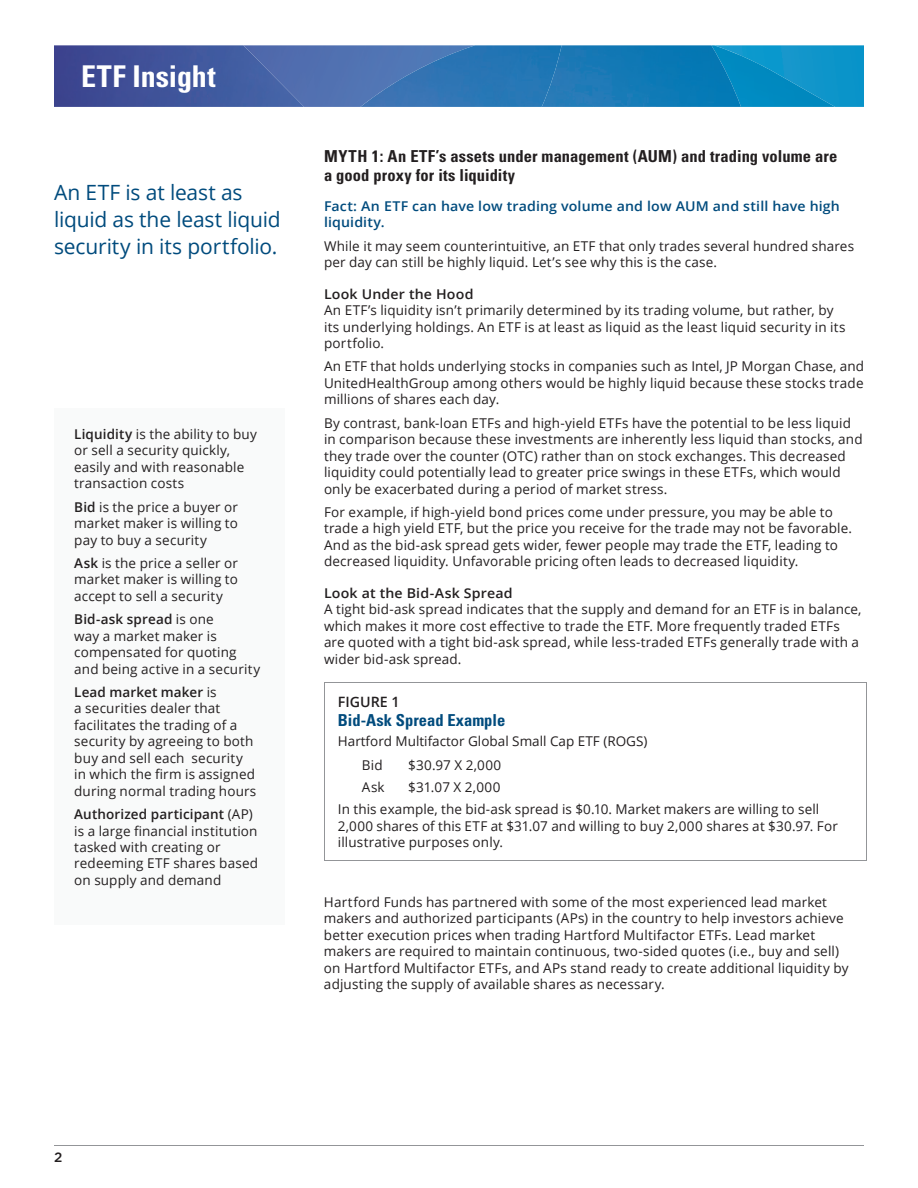
<style>
.page{position:relative;width:918px;height:1188px;background:#fff}
.page>*{position:absolute;margin:0;border:0;box-sizing:border-box;transform-origin:0 0}
.t1{font:700 condensed 30px "Univers";color:#fff}
.t2{font:21px/27px "Open Sans";letter-spacing:-.01em;color:#004b7d}
.t3{font:700 condensed 16.5px/19.5px "Univers";letter-spacing:.005em;color:#231f20}
.t4{font:700 condensed 16.5px "Univers";color:#004b7d}
.t5{font:600 14.25px "Open Sans";color:#231f20}
.t6{font:13.5px/16.5px "Open Sans";letter-spacing:.01em;color:#231f20}
.t7{font:600 13.5px/16.5px "Open Sans";letter-spacing:.01em;color:#004b7d;scale:1.05 1}
.t8{font:600 13.5px "Open Sans";letter-spacing:.015em;color:#231f20;scale:1.05 1}
.t9{font:500 13.5px "Gotham";color:#231f20}
.s1{font-weight:600}
</style>
<div class="page">
<div style="left:835px;top:45px;width:29px;height:62px;background:#0a94c9"></div>
<div style="left:304px;top:45px;width:56px;height:62px;background:#5171b1"></div>
<img style="left:54px;top:45px;width:250px;height:62px">
<img style="left:741px;top:45px;width:94px;height:62px">
<img style="left:562px;top:45px;width:179px;height:62px">
<img style="left:360px;top:45px;width:202px;height:62px">
<hr style="left:54px;top:1145px;width:810px;height:1px;background:#939598">
<hr style="left:324px;top:682px;width:78px;height:1px;background:#939598">
<hr style="left:324px;top:683px;width:1px;height:30px;background:#939598">
<hr style="left:402px;top:682px;width:163px;height:1px;background:#939598">
<hr style="left:565px;top:682px;width:302px;height:1px;background:#939598">
<hr style="left:866px;top:683px;width:1px;height:30px;background:#939598">
<svg style="left:324px;top:713px;width:1px;height:85px"></svg>
<svg style="left:866px;top:713px;width:1px;height:85px"></svg>
<hr style="left:324px;top:798px;width:1px;height:63px;background:#939598">
<hr style="left:866px;top:798px;width:1px;height:63px;background:#939598">
<hr style="left:324px;top:861px;width:78px;height:1px;background:#939598">
<hr style="left:402px;top:861px;width:163px;height:1px;background:#939598">
<hr style="left:565px;top:861px;width:302px;height:1px;background:#939598">
<div style="left:54px;top:408px;width:230px;height:516px;background:#f9fafa"></div>
<h1 class="t1" style="left:81px;top:58px;width:136px">ETF Insight</h1>
<h2 class="t2" style="left:54px;top:178px;width:228px">An ETF is at least as liquid as the least liquid security in its portfolio.</h2>
<p class="t6" style="left:74px;top:425px;width:184px"><span class="s1">Liquidity</span> is the ability to buy or sell a security quickly, easily and with reasonable transaction costs</p>
<p class="t6" style="left:74px;top:498px;width:165px;text-align:justify"><span class="s1">Bid</span> is the price a buyer or market maker is willing to pay to buy a security</p>
<p class="t6" style="left:74px;top:554px;width:165px;text-align:justify"><span class="s1">Ask</span> is the price a seller or market maker is willing to accept to sell a security</p>
<p class="t6" style="left:74px;top:611px;width:187px"><span class="s1">Bid-ask spread</span> is one<br>way a market maker is compensated for quoting and being active in a security</p>
<p class="t6" style="left:74px;top:683px;width:184px"><span class="s1">Lead market maker</span> is<br>a securities dealer that facilitates the trading of a security by agreeing to both buy and sell each security in which the firm is assigned during normal trading hours</p>
<p class="t6" style="left:74px;top:806px;width:185px"><span class="s1">Authorized participant</span> (AP) is a large financial institution tasked with creating or redeeming ETF shares based on supply and demand</p>
<p class="t3" style="left:324px;top:146px;width:515px">MYTH 1: An ETF’s assets under management (AUM) and trading volume are a good proxy for its liquidity</p>
<p class="t7" style="left:324px;top:198px;width:493px">Fact: An ETF can have low trading volume and low AUM and still have high liquidity.</p>
<p class="t6" style="left:324px;top:237px;width:532px">While it may seem counterintuitive, an ETF that only trades several hundred shares per day can still be highly liquid. Let’s see why this is the case.</p>
<p class="t8" style="left:324px;top:285px;width:144px">Look Under the Hood</p>
<p class="t6" style="left:324px;top:302px;width:523px">An ETF’s liquidity isn’t primarily determined by its trading volume, but rather, by its underlying holdings. An ETF is at least as liquid as the least liquid security in its portfolio.</p>
<p class="t6" style="left:324px;top:358px;width:542px;text-align:justify">An ETF that holds underlying stocks in companies such as Intel, JP Morgan Chase, and UnitedHealthGroup among others would be highly liquid because these stocks trade millions of shares each day.</p>
<p class="t6" style="left:324px;top:414px;width:540px">By contrast, bank-loan ETFs and high-yield ETFs have the potential to be less liquid in comparison because these investments are inherently less liquid than stocks, and they trade over the counter (OTC) rather than on stock exchanges. This decreased liquidity could potentially lead to greater price swings in these ETFs, which would only be exacerbated during a period of market stress.</p>
<p class="t6" style="left:324px;top:503px;width:530px">For example, if high-yield bond prices come under pressure, you may be able to trade a high yield ETF, but the price you receive for the trade may not be favorable.<br>And as the bid-ask spread gets wider, fewer people may trade the ETF, leading to decreased liquidity. Unfavorable pricing often leads to decreased liquidity.</p>
<p class="t8" style="left:324px;top:584px;width:181px">Look at the Bid-Ask Spread</p>
<p class="t6" style="left:324px;top:601px;width:539px">A tight bid-ask spread indicates that the supply and demand for an ETF is in balance, which makes it more cost effective to trade the ETF. More frequently traded ETFs are quoted with a tight bid-ask spread, while less-traded ETFs generally trade with a wider bid-ask spread.</p>
<p class="t5" style="left:338px;top:692px;width:63px">FIGURE 1</p>
<p class="t4" style="left:338px;top:710px;width:169px">Bid-Ask Spread Example</p>
<p class="t6" style="left:362px;top:728px;width:287px;line-height:24px;text-indent:-24px">Hartford Multifactor Global Small Cap ETF (ROGS)<br>Bid</p>
<p class="t6" style="left:408px;top:756px;width:95px">$30.97 X 2,000</p>
<p class="t6" style="left:362px;top:779px;width:24px">Ask</p>
<p class="t6" style="left:338px;top:776px;width:483px;line-height:22.4px;text-indent:70px">$31.07 X 2,000<br>In this example, the bid-ask spread is $0.10. Market makers are willing to sell</p>
<p class="t6" style="left:338px;top:817px;width:502px">2,000 shares of this ETF at $31.07 and willing to buy 2,000 shares at $30.97. For illustrative purposes only.</p>
<p class="t6" style="left:324px;top:893px;width:526px">Hartford Funds has partnered with some of the most experienced lead market makers and authorized participants (APs) in the country to help investors achieve better execution prices when trading Hartford Multifactor ETFs. Lead market makers are required to maintain continuous, two-sided quotes (i.e., buy and sell) on Hartford Multifactor ETFs, and APs stand ready to create additional liquidity by adjusting the supply of available shares as necessary.</p>
<p class="t9" style="left:54px;top:1148px;width:10px">2</p>
</div>
